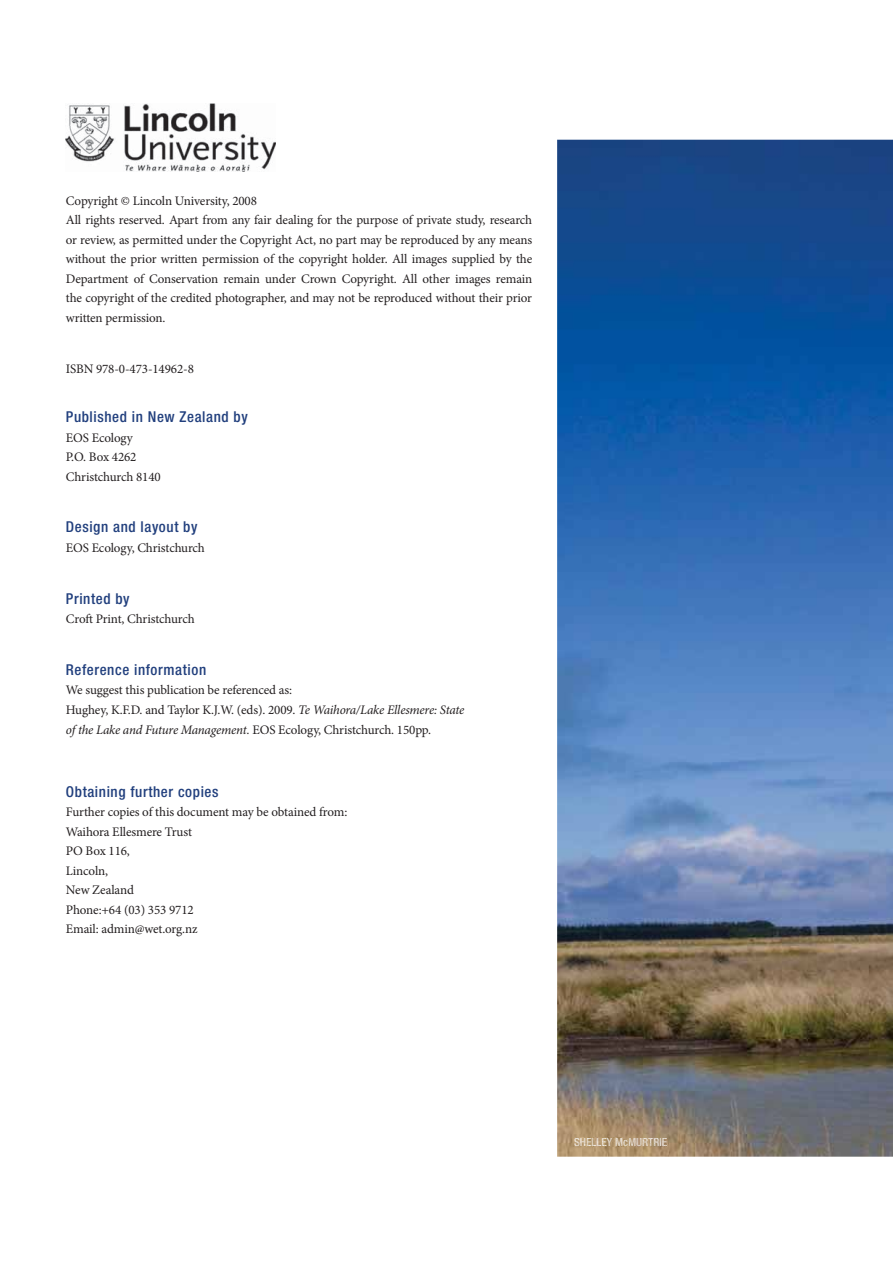
<style>
.page{position:relative;width:893px;height:1263px;background:#fff}
.page>*{position:absolute;margin:0;border:0;box-sizing:border-box;transform-origin:0 0}
.t1{font:500 condensed 15px "Helvetica Neue";letter-spacing:.04em;color:#213f7d}
.t2{font:13.05px/19.5px "Minion Pro";letter-spacing:-.01em;color:#231f20}
.t3{font:500 condensed 11.25px "Helvetica Neue";color:#efe9e1}
.s1{font-style:italic}
.s2{color:#ede7dd}
.s3{color:#f4eee7}
.s4{color:#f3eee7}
.s5{color:#eae3d9}
.s6{color:#efe9e3}
.s7{color:#f1ebe5}
</style>
<div class="page">
<img style="left:66px;top:103px;width:210px;height:69px">
<img style="left:557px;top:140px;width:336px;height:1017px">
<img style="left:571px;top:1138px;width:51px;height:8px">
<svg style="left:623px;top:1140px;width:5px;height:6px"></svg>
<img style="left:629px;top:1138px;width:38px;height:8px">
<p class="t2" style="left:66px;top:192px;width:468px">Copyright © Lincoln University, 2008<br>All rights reserved. Apart from any fair dealing for the purpose of private study, research or review, as permitted under the Copyright Act, no part may be reproduced by any means without the prior written permission of the copyright holder. All images supplied by the Department of Conservation remain under Crown Copyright. All other images remain the copyright of the credited photographer, and may not be reproduced without their prior written permission.</p>
<p class="t2" style="left:66px;top:361px;width:130px">ISBN 978-0-473-14962-8</p>
<p class="t1" style="left:66px;top:411px;width:183px">Published in New Zealand by</p>
<p class="t2" style="left:66px;top:429px;width:96px">EOS Ecology<br>P.O. Box 4262<br>Christchurch 8140</p>
<p class="t1" style="left:66px;top:522px;width:133px">Design and layout by</p>
<p class="t2" style="left:66px;top:539px;width:140px">EOS Ecology, Christchurch</p>
<p class="t1" style="left:66px;top:593px;width:65px">Printed by</p>
<p class="t2" style="left:66px;top:610px;width:130px">Croft Print, Christchurch</p>
<p class="t1" style="left:66px;top:664px;width:142px">Reference information</p>
<p class="t2" style="left:66px;top:682px;width:400px">We suggest this publication be referenced as:<br>Hughey, K.F.D. and Taylor K.J.W. (eds). 2009. <span class="s1">Te Waihora/Lake Ellesmere: State of the Lake and Future Management.</span> EOS Ecology, Christchurch. 150pp.</p>
<p class="t1" style="left:66px;top:786px;width:154px">Obtaining further copies</p>
<p class="t2" style="left:66px;top:803px;width:283px">Further copies of this document may be obtained from:<br>Waihora Ellesmere Trust<br>PO Box 116,<br>Lincoln,<br>New Zealand<br>Phone:+64 (03) 353 9712<br>Email: admin@wet.org.nz</p>
<p class="t3" style="left:574px;top:1138px;width:95px"><span class="s2">SH</span>ELLEY <span class="s3">M</span><span class="s4">c</span><span class="s5">MUR</span><span class="s6">TRI</span><span class="s7">E</span></p>
</div>
